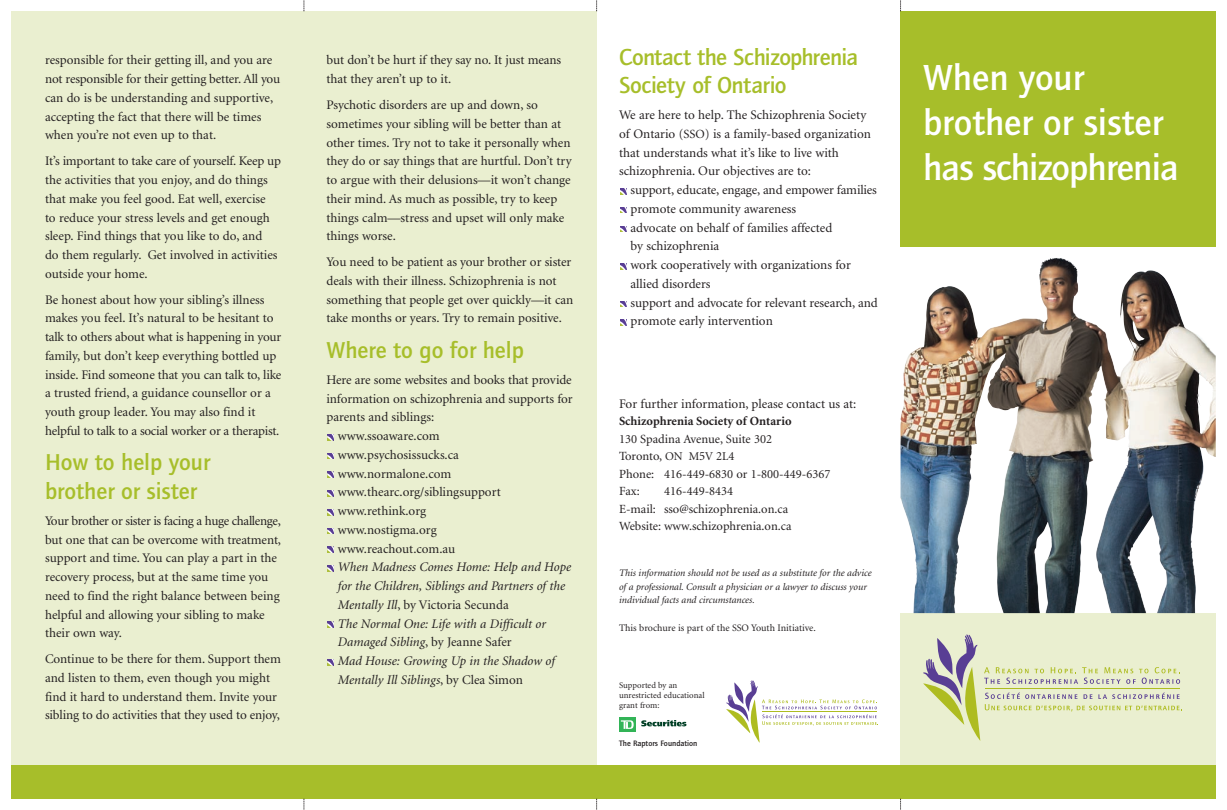
<style>
.page{position:relative;width:1227px;height:810px;background:#fff}
.page>*{position:absolute;margin:0;border:0;box-sizing:border-box;transform-origin:0 0}
.t1{font:500 37.5px/45px "Quay Sans";color:#fff}
.t2{font:500 23.75px/28.5px "Quay Sans";color:#a7be2a}
.t3{font:500 23.75px/28.5px "Quay Sans";letter-spacing:-.02em;color:#a7be2a}
.t4{font:13.12px/18.8px "Minion";color:#231f20}
.t5{font:italic 13.12px/18.8px "Minion";color:#231f20}
.t6{font:12.5px/17.5px "Minion";color:#231f20}
.t7{font:700 12.5px "Minion";color:#231f20}
.t8{font:italic 10px/13.8px "Minion";color:#231f20}
.t9{font:10px "Minion";color:#231f20}
.t10{font:8.75px/10px "Minion";color:#231f20}
.t11{font:500 8.12px "Quay Sans";color:#231f20}
.s1{font-style:normal}
.s2{font-size:12.5px}
.s3{font-size:11.88px}
</style>
<div class="page">
<div style="left:900px;top:613px;width:315px;height:175px;background:#eaefd0"></div>
<div style="left:11px;top:11px;width:585px;height:777px;background:#eaefd0"></div>
<div style="left:900px;top:11px;width:315px;height:338px;background:#a7be2a"></div>
<div style="left:11px;top:765px;width:1204px;height:34px;background:#a7be2a"></div>
<svg style="left:328px;top:659px;width:5px;height:6px"></svg>
<svg style="left:328px;top:622px;width:5px;height:6px"></svg>
<svg style="left:328px;top:566px;width:5px;height:5px"></svg>
<svg style="left:328px;top:547px;width:5px;height:6px"></svg>
<svg style="left:328px;top:528px;width:5px;height:6px"></svg>
<svg style="left:328px;top:509px;width:5px;height:6px"></svg>
<svg style="left:328px;top:491px;width:5px;height:5px"></svg>
<svg style="left:328px;top:472px;width:5px;height:6px"></svg>
<svg style="left:328px;top:453px;width:5px;height:6px"></svg>
<svg style="left:328px;top:434px;width:5px;height:6px"></svg>
<svg style="left:923px;top:634px;width:258px;height:107px"></svg>
<hr style="left:985px;top:688px;width:194px;height:1px;background:#aebc21">
<svg style="left:726px;top:680px;width:152px;height:63px"></svg>
<hr style="left:762px;top:712px;width:114px;height:1px;background:#aebc21">
<img style="left:900px;top:248px;width:315px;height:365px">
<img style="left:1185px;top:328px;width:30px;height:240px">
<div style="left:619px;top:717px;width:16px;height:15px;background:#32b457"></div>
<svg style="left:620px;top:720px;width:13px;height:9px"></svg>
<svg style="left:641px;top:720px;width:45px;height:6px"></svg>
<svg style="left:620px;top:320px;width:6px;height:5px"></svg>
<svg style="left:620px;top:301px;width:6px;height:6px"></svg>
<svg style="left:620px;top:264px;width:6px;height:5px"></svg>
<svg style="left:620px;top:226px;width:6px;height:6px"></svg>
<svg style="left:620px;top:207px;width:6px;height:6px"></svg>
<svg style="left:620px;top:189px;width:6px;height:5px"></svg>
<p class="t4" style="left:45px;top:52px;width:237px">responsible for their getting ill, and you are not responsible for their getting better. All you can do is be understanding and supportive, accepting the fact that there will be times when you’re not even up to that.</p>
<p class="t4" style="left:45px;top:153px;width:237px">It’s important to take care of yourself. Keep up the activities that you enjoy, and do things that make you feel good. Eat well, exercise<br>to reduce your stress levels and get enough sleep. Find things that you like to do, and<br>do them regularly. Get involved in activities outside your home.</p>
<p class="t4" style="left:45px;top:291px;width:238px">Be honest about how your sibling’s illness makes you feel. It’s natural to be hesitant to talk to others about what is happening in your family, but don’t keep everything bottled up inside. Find someone that you can talk to, like a trusted friend, a guidance counsellor or a youth group leader. You may also find it helpful to talk to a social worker or a therapist.</p>
<h2 class="t2" style="left:45px;top:450px;width:167px">How to help your brother or sister</h2>
<p class="t4" style="left:45px;top:512px;width:237px">Your brother or sister is facing a huge challenge, but one that can be overcome with treatment, support and time. You can play a part in the recovery process, but at the same time you need to find the right balance between being helpful and allowing your sibling to make their own way.</p>
<p class="t4" style="left:45px;top:651px;width:237px">Continue to be there for them. Support them and listen to them, even though you might find it hard to understand them. Invite your sibling to do activities that they used to enjoy,</p>
<p class="t4" style="left:326px;top:52px;width:236px">but don’t be hurt if they say no. It just means that they aren’t up to it.</p>
<p class="t4" style="left:326px;top:97px;width:247px">Psychotic disorders are up and down, so sometimes your sibling will be better than at other times. Try not to take it personally when they do or say things that are hurtful. Don’t try to argue with their delusions—it won’t change their mind. As much as possible, try to keep things calm—stress and upset will only make things worse.</p>
<p class="t4" style="left:326px;top:254px;width:248px">You need to be patient as your brother or sister deals with their illness. Schizophrenia is not something that people get over quickly—it can take months or years. Try to remain positive.</p>
<h2 class="t2" style="left:326px;top:337px;width:199px">Where to go for help</h2>
<p class="t4" style="left:326px;top:371px;width:247px">Here are some websites and books that provide</p>
<p class="t4" style="left:326px;top:390px;width:248px">information on schizophrenia and supports for</p>
<p class="t4" style="left:326px;top:409px;width:109px">parents and siblings:</p>
<p class="t4" style="left:338px;top:428px;width:103px">www.ssoaware.com</p>
<p class="t4" style="left:338px;top:446px;width:123px">www.psychosissucks.ca</p>
<p class="t4" style="left:338px;top:465px;width:115px">www.normalone.com</p>
<p class="t4" style="left:338px;top:484px;width:164px">www.thearc.org/siblingsupport</p>
<p class="t4" style="left:338px;top:503px;width:90px">www.rethink.org</p>
<p class="t4" style="left:338px;top:521px;width:100px">www.nostigma.org</p>
<p class="t4" style="left:338px;top:540px;width:119px">www.reachout.com.au</p>
<p class="t5" style="left:338px;top:559px;width:235px">When Madness Comes Home: Help and Hope for the Children, Siblings and Partners of the Mentally Ill<span class="s1">, by Victoria Secunda<br></span>The Normal One: Life with a Difficult or Damaged Sibling<span class="s1">, by Jeanne Safer<br></span>Mad House: Growing Up in the Shadow of Mentally Ill Siblings<span class="s1">, by Clea Simon</span></p>
<h2 class="t3" style="left:619px;top:44px;width:241px">Contact the Schizophrenia<br>Society of Ontario</h2>
<p class="t4" style="left:619px;top:107px;width:253px">We are here to help. The Schizophrenia Society of Ontario (<span class="s2">SSO</span>) is a family-based organization that understands what it’s like to live with schizophrenia. Our objectives are to:</p>
<p class="t4" style="left:630px;top:182px;width:249px">support, educate, engage, and empower families promote community awareness<br>advocate on behalf of families affected<br>by schizophrenia<br>work cooperatively with organizations for allied disorders<br>support and advocate for relevant research, and promote early intervention</p>
<p class="t4" style="left:619px;top:395px;width:239px">For further information, please contact us at:</p>
<p class="t7" style="left:619px;top:416px;width:174px">Schizophrenia Society of Ontario</p>
<p class="t6" style="left:619px;top:431px;width:213px">130 Spadina Avenue, Suite 302<br>Toronto, <span class="s3">ON M</span>5<span class="s3">V</span> 2<span class="s3">L</span>4<br>Phone: 416-449-6830 or 1-800-449-6367<br>Fax:</p>
<p class="t6" style="left:619px;top:483px;width:174px;text-indent:45px">416-449-8434<br>E-mail: sso@schizophrenia.on.ca<br>Website: www.schizophrenia.on.ca</p>
<p class="t8" style="left:619px;top:567px;width:254px">This information should not be used as a substitute for the advice of a professional. Consult a physician or a lawyer to discuss your individual facts and circumstances.</p>
<p class="t9" style="left:619px;top:624px;width:198px">This brochure is part of the SSO Youth Initiative.</p>
<p class="t10" style="left:619px;top:681px;width:87px">Supported by an unrestricted educational grant from:</p>
<p class="t11" style="left:619px;top:740px;width:80px">The Raptors Foundation</p>
<h1 class="t1" style="left:923px;top:58px;width:257px">When your brother or sister has schizophrenia</h1>
</div>
